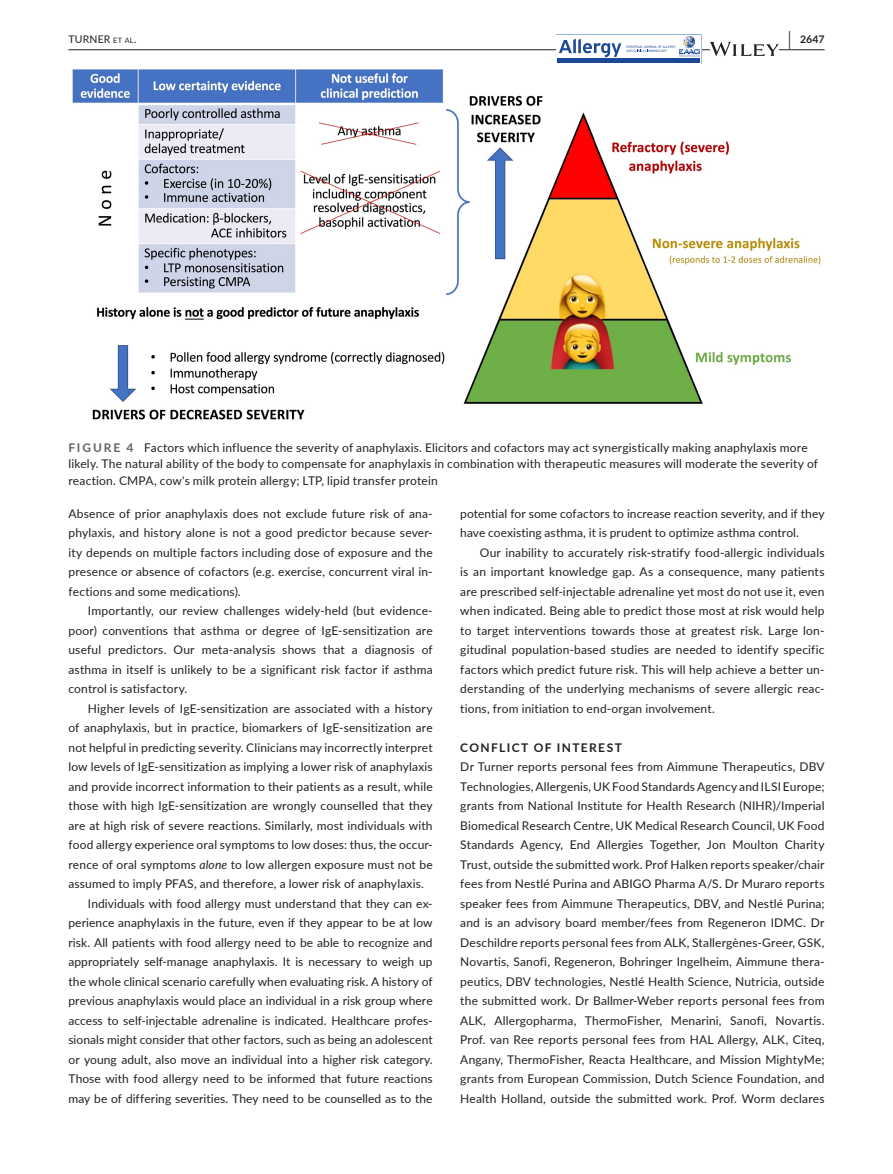
<style>
.page{position:relative;width:893px;height:1174px;background:#fff}
.page>*{position:absolute;margin:0;border:0;box-sizing:border-box;transform-origin:0 0}
.t1{font:12px/19.5px "Lato";letter-spacing:.01em;color:#231f20;text-align:justify}
.t2{font:700 12px "Lato";letter-spacing:.115em;color:#231f20}
.t3{font:10.5px "Lato";letter-spacing:.02em;color:#231f20}
.t4{font:700 10.5px "Lato";color:#231f20}
.s1{font-size:7.35px}
.s2{font-size:19.5px}
.s3{font-weight:700;color:#636366}
.s4{font-style:italic}
</style>
<div class="page">
<hr style="left:68px;top:49px;width:756px;height:1px;background:#231f20">
<svg style="left:556px;top:34px;width:145px;height:29px"></svg>
<div style="left:558px;top:58px;width:142px;height:5px;background:#1b4896"></div>
<img style="left:679px;top:35px;width:22px;height:22px">
<svg style="left:710px;top:42px;width:69px;height:14px"></svg>
<img style="left:72px;top:69px;width:749px;height:351px">
<p class="t3" style="left:68px;top:31px;width:70px">TURNER <span class="s1">et al</span>.</p>
<p class="t4" style="left:789px;top:31px;width:37px"><span class="s2">|</span> 2647</p>
<p class="t1" style="left:68px;top:439px;width:751px;line-height:16.5px;text-align:left"><span class="s3">FIGURE 4</span> Factors which influence the severity of anaphylaxis. Elicitors and cofactors may act synergistically making anaphylaxis more likely. The natural ability of the body to compensate for anaphylaxis in combination with therapeutic measures will moderate the severity of reaction. CMPA, cow's milk protein allergy; LTP, lipid transfer protein</p>
<p class="t1" style="left:68px;top:503px;width:366px">Absence of prior anaphylaxis does not exclude future risk of ana&shy;phylaxis, and history alone is not a good predictor because sever&shy;ity depends on multiple factors including dose of exposure and the presence or absence of cofactors (e.g. exercise, concurrent viral in&shy;fections and some medications).</p>
<p class="t1" style="left:68px;top:600px;width:366px;text-indent:19px">Importantly, our review challenges widely-held (but evidence&shy;poor) conventions that asthma or degree of IgE-sensitization are useful predictors. Our meta-analysis shows that a diagnosis of asthma in itself is unlikely to be a significant risk factor if asthma control is satisfactory.</p>
<p class="t1" style="left:88px;top:698px;width:346px">Higher levels of IgE-sensitization are associated with a history</p>
<p class="t1" style="left:68px;top:717px;width:366px">of anaphylaxis, but in practice, biomarkers of IgE-sensitization are</p>
<p class="t1" style="left:68px;top:737px;width:366px">not helpful in predicting severity. Clinicians may incorrectly interpret</p>
<p class="t1" style="left:68px;top:756px;width:366px">low levels of IgE-sensitization as implying a lower risk of anaphylaxis</p>
<p class="t1" style="left:68px;top:776px;width:366px">and provide incorrect information to their patients as a result, while</p>
<p class="t1" style="left:68px;top:795px;width:366px">those with high IgE-sensitization are wrongly counselled that they</p>
<p class="t1" style="left:68px;top:815px;width:366px">are at high risk of severe reactions. Similarly, most individuals with</p>
<p class="t1" style="left:68px;top:834px;width:366px">food allergy experience oral symptoms to low doses: thus, the occur-</p>
<p class="t1" style="left:68px;top:854px;width:366px">rence of oral symptoms <span class="s4">alone</span> to low allergen exposure must not be</p>
<p class="t1" style="left:68px;top:873px;width:357px">assumed to imply PFAS, and therefore, a lower risk of anaphylaxis.</p>
<p class="t1" style="left:88px;top:893px;width:346px">Individuals with food allergy must understand that they can ex-</p>
<p class="t1" style="left:68px;top:912px;width:366px">perience anaphylaxis in the future, even if they appear to be at low</p>
<p class="t1" style="left:68px;top:932px;width:366px">risk. All patients with food allergy need to be able to recognize and</p>
<p class="t1" style="left:68px;top:951px;width:366px">appropriately self-manage anaphylaxis. It is necessary to weigh up</p>
<p class="t1" style="left:68px;top:971px;width:366px">the whole clinical scenario carefully when evaluating risk. A history of</p>
<p class="t1" style="left:68px;top:990px;width:366px">previous anaphylaxis would place an individual in a risk group where</p>
<p class="t1" style="left:68px;top:1010px;width:366px">access to self-injectable adrenaline is indicated. Healthcare profes-</p>
<p class="t1" style="left:68px;top:1029px;width:366px">sionals might consider that other factors, such as being an adolescent</p>
<p class="t1" style="left:68px;top:1049px;width:366px">or young adult, also move an individual into a higher risk category.</p>
<p class="t1" style="left:68px;top:1068px;width:366px">Those with food allergy need to be informed that future reactions</p>
<p class="t1" style="left:68px;top:1088px;width:366px">may be of differing severities. They need to be counselled as to the</p>
<p class="t1" style="left:460px;top:503px;width:366px">potential for some cofactors to increase reaction severity, and if they have coexisting asthma, it is prudent to optimize asthma control.</p>
<p class="t1" style="left:460px;top:542px;width:366px;text-indent:20px">Our inability to accurately risk-stratify food-allergic individuals is an important knowledge gap. As a consequence, many patients are prescribed self-injectable adrenaline yet most do not use it, even when indicated. Being able to predict those most at risk would help to target interventions towards those at greatest risk. Large lon&shy;gitudinal population-based studies are needed to identify specific factors which predict future risk. This will help achieve a better un&shy;derstanding of the underlying mechanisms of severe allergic reac&shy;tions, from initiation to end-organ involvement.</p>
<p class="t2" style="left:460px;top:738px;width:163px">CONFLICT OF INTEREST</p>
<p class="t1" style="left:460px;top:756px;width:366px">Dr Turner reports personal fees from Aimmune Therapeutics, DBV Technologies, Allergenis, UK Food Standards Agency and ILSI Europe; grants from National Institute for Health Research (NIHR)/Imperial Biomedical Research Centre, UK Medical Research Council, UK Food Standards Agency, End Allergies Together, Jon Moulton Charity Trust, outside the submitted work. Prof Halken reports speaker/chair fees from Nestlé Purina and ABIGO Pharma A/S. Dr Muraro reports speaker fees from Aimmune Therapeutics, DBV, and Nestlé Purina; and is an advisory board member/fees from Regeneron IDMC. Dr Deschildre reports personal fees from ALK, Stallergènes-Greer, GSK, Novartis, Sanofi, Regeneron, Bohringer Ingelheim, Aimmune thera&shy;peutics, DBV technologies, Nestlé Health Science, Nutricia, outside the submitted work. Dr Ballmer-Weber reports personal fees from ALK, Allergopharma, ThermoFisher, Menarini, Sanofi, Novartis.<br>Prof. van Ree reports personal fees from HAL Allergy, ALK, Citeq, Angany, ThermoFisher, Reacta Healthcare, and Mission MightyMe; grants from European Commission, Dutch Science Foundation, and Health Holland, outside the submitted work. Prof. Worm declares</p>
</div>
